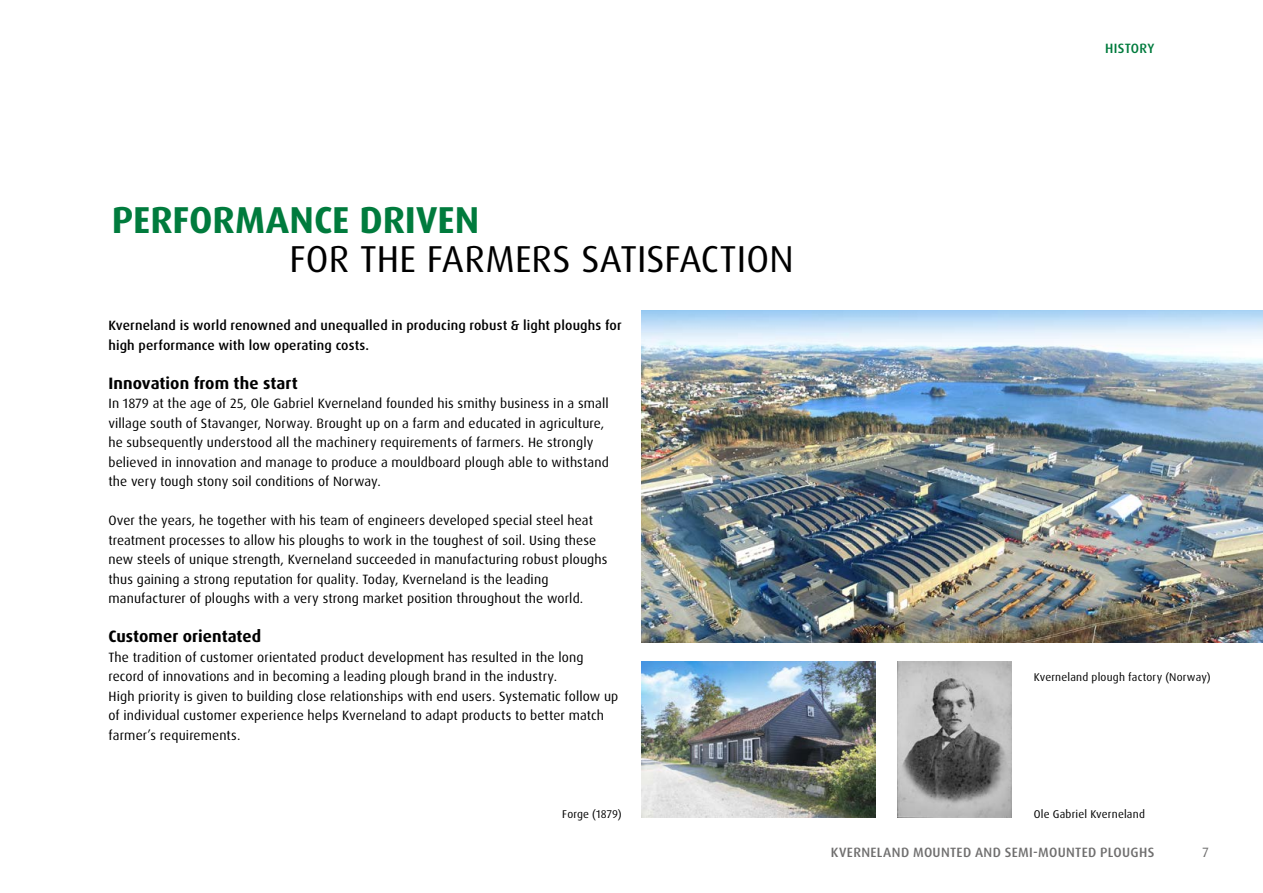
<style>
.page{position:relative;width:1263px;height:893px;background:#fff}
.page>*{position:absolute;margin:0;border:0;box-sizing:border-box;transform-origin:0 0}
.t1{font:37.5px "Dax Pro";letter-spacing:.005em;color:#000}
.t2{font:700 37.5px "Dax Pro";color:#007b3d}
.t3{font:700 16.5px "Dax Pro";letter-spacing:.005em;color:#000}
.t4{font:13.5px/19.5px "Dax Pro";letter-spacing:.01em;color:#000}
.t5{font:500 13.5px/19.5px "Dax Pro";letter-spacing:.01em;color:#000}
.t6{font:500 13.5px "Dax Pro";letter-spacing:.025em;color:#706f6f}
.t7{font:500 13.5px "Dax Pro";letter-spacing:.02em;color:#007b3d}
.t8{font:13.5px "Dax Pro";color:#706f6f}
.t9{font:11.25px "Dax Pro";letter-spacing:.02em;color:#000}
</style>
<div class="page">
<img style="left:641px;top:661px;width:234px;height:157px">
<img style="left:898px;top:661px;width:113px;height:157px">
<img style="left:641px;top:311px;width:622px;height:331px">
<p class="t7" style="left:1105px;top:39px;width:51px">HISTORY</p>
<h1 class="t2" style="left:112px;top:195px;width:369px">PERFORMANCE DRIVEN</h1>
<h1 class="t1" style="left:290px;top:234px;width:505px">FOR THE FARMERS SATISFACTION</h1>
<p class="t5" style="left:108px;top:316px;width:515px">Kverneland is world renowned and unequalled in producing robust &amp; light ploughs for high performance with low operating costs.</p>
<p class="t3" style="left:108px;top:372px;width:191px">Innovation from the start</p>
<p class="t4" style="left:108px;top:394px;width:502px">In 1879 at the age of 25, Ole Gabriel Kverneland founded his smithy business in a small village south of Stavanger, Norway. Brought up on a farm and educated in agriculture, he subsequently understood all the machinery requirements of farmers. He strongly believed in innovation and manage to produce a mouldboard plough able to withstand the very tough stony soil conditions of Norway.</p>
<p class="t4" style="left:108px;top:511px;width:501px">Over the years, he together with his team of engineers developed special steel heat treatment processes to allow his ploughs to work in the toughest of soil. Using these new steels of unique strength, Kverneland succeeded in manufacturing robust ploughs thus gaining a strong reputation for quality. Today, Kverneland is the leading manufacturer of ploughs with a very strong market position throughout the world.</p>
<p class="t3" style="left:108px;top:626px;width:154px">Customer orientated</p>
<p class="t4" style="left:108px;top:647px;width:511px">The tradition of customer orientated product development has resulted in the long record of innovations and in becoming a leading plough brand in the industry.<br>High priority is given to building close relationships with end users. Systematic follow up of individual customer experience helps Kverneland to adapt products to better match farmer’s requirements.</p>
<p class="t9" style="left:562px;top:806px;width:61px">Forge (1879)</p>
<p class="t9" style="left:1034px;top:670px;width:178px">Kverneland plough factory (Norway)</p>
<p class="t9" style="left:1034px;top:806px;width:113px">Ole Gabriel Kverneland</p>
<p class="t6" style="left:831px;top:843px;width:325px">KVERNELAND MOUNTED AND SEMI-MOUNTED PLOUGHS</p>
<p class="t8" style="left:1202px;top:843px;width:8px">7</p>
</div>
